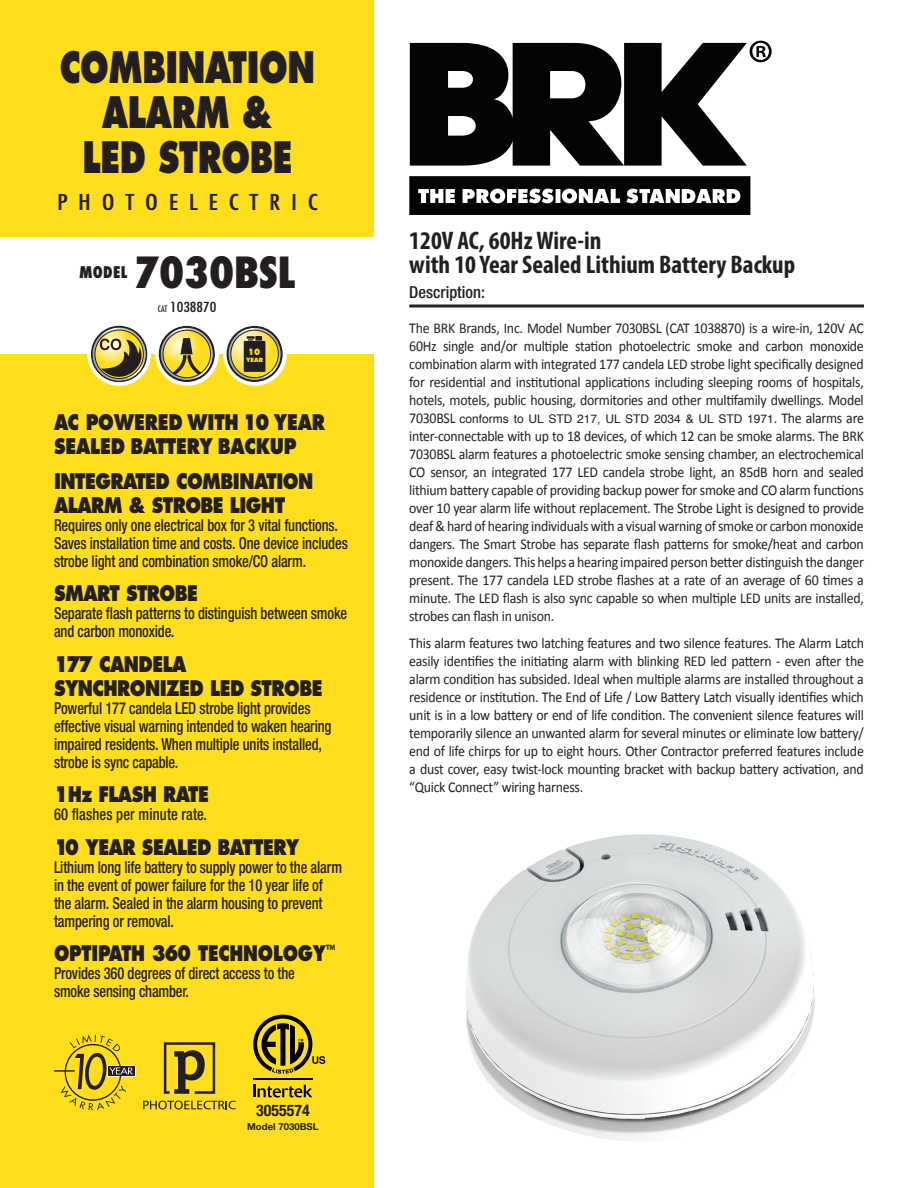
<style>
.page{position:relative;width:918px;height:1188px;background:#fff}
.page>*{position:absolute;margin:0;border:0;box-sizing:border-box;transform-origin:0 0}
.t1{font:800 42.15px/44.7px "Futura Std";letter-spacing:-.01em;color:#231f20;text-align:center;scale:.75 1}
.t2{font:800 condensed 41.85px "Futura";letter-spacing:-.005em;color:#231f20}
.t3{font:700 condensed 25.5px/24px "Myriad Pro";color:#231f20}
.t4{font:condensed 21.3px "Futura Std";letter-spacing:.4em;color:#231f20;scale:1.27 1}
.t5{font:800 21px/24px "Futura Std";letter-spacing:-.03em;color:#231f20;scale:.83 1}
.t6{font:800 21px/24px "Futura Std";letter-spacing:-.01em;color:#231f20;scale:.83 1}
.t7{font:800 21px "Futura Std";letter-spacing:-.01em;color:#231f20;scale:.81 1}
.t8{font:500 condensed 16.5px/18px "Helvetica Neue LT Std";letter-spacing:-.01em;color:#231f20;scale:.88 1}
.t9{font:500 condensed 16.5px "Helvetica Neue LT Std";letter-spacing:.01em;color:#231f20;scale:.88 1}
.t10{font:500 condensed 16.5px "Helvetica Neue LT Std";letter-spacing:-.01em;color:#231f20}
.t11{font:700 condensed 15.9px "Helvetica Neue LT Std";color:#231f20}
.t12{font:800 condensed 15.6px "Futura";letter-spacing:.02em;color:#231f20}
.t13{font:15px/18px "Calibri";letter-spacing:-.02em;color:#231f20;text-align:justify;scale:.93 1}
.t14{font:condensed 13.5px "Futura Std";letter-spacing:-.005em;color:#231f20;scale:1.2 1}
.t15{font:12px "Helvetica";color:#231f20}
.t16{font:700 9.6px "Helvetica Neue LT Std";color:#231f20}
.t17{font:800 8.4px "Futura Std";color:#ffdf1b;scale:.87 1}
.t18{font:800 5.7px "Futura Std";color:#ffdf1b}
.s1{font-size:8.7px}
.s2{font-family:"Calibri";font-size:15px}
</style>
<div class="page">
<div style="left:0;top:0;width:374px;height:1188px;background:#ffdf1b"></div>
<svg style="left:409px;top:176px;width:341px;height:39px"></svg>
<svg style="left:410px;top:41px;width:362px;height:125px"></svg>
<svg style="left:409px;top:304px;width:455px;height:4px;background:#595657"></svg>
<div style="left:0;top:237px;width:374px;height:117px;background:#fff"></div>
<svg style="left:155px;top:322px;width:64px;height:64px"></svg>
<svg style="left:160px;top:327px;width:54px;height:54px"></svg>
<div style="left:87px;top:322px;width:64px;height:64px;background:#fff;border-radius:50%"></div>
<svg style="left:91px;top:326px;width:59px;height:60px"></svg>
<svg style="left:223px;top:322px;width:64px;height:64px"></svg>
<svg style="left:227px;top:327px;width:55px;height:54px"></svg>
<img style="left:465px;top:834px;width:350px;height:307px">
<svg style="left:133px;top:1065px;width:3px;height:12px"></svg>
<hr style="left:54px;top:1070px;width:21px;height:2px;background:#231f20">
<div style="left:108px;top:1066px;width:27px;height:10px;background:#231f20"></div>
<svg style="left:61px;top:1035px;width:72px;height:75px"></svg>
<svg style="left:143px;top:1101px;width:93px;height:9px"></svg>
<svg style="left:164px;top:1042px;width:51px;height:52px"></svg>
<svg style="left:253px;top:1085px;width:59px;height:12px"></svg>
<hr style="left:253px;top:1078px;width:59px;height:2px;background:#000">
<svg style="left:253px;top:1015px;width:72px;height:59px"></svg>
<h1 class="t1" style="left:60px;top:45px;width:342px">COMBINATION<br>ALARM &amp;<br>LED STROBE</h1>
<h3 class="t4" style="left:57px;top:190px;width:207px">PHOTOELECTRIC</h3>
<p class="t12" style="left:79px;top:261px;width:50px">MODEL</p>
<h2 class="t2" style="left:134px;top:244px;width:162px">7030BSL</h2>
<p class="t14" style="left:158px;top:299px;width:50px"><span class="s1">CAT</span> 1038870</p>
<p class="t17" style="left:248px;top:347px;width:15px">10</p>
<p class="t18" style="left:246px;top:356px;width:18px">YEAR</p>
<h3 class="t6" style="left:54px;top:410px;width:328px">AC POWERED WITH 10 YEAR<br>SEALED BATTERY BACKUP</h3>
<h3 class="t5" style="left:54px;top:469px;width:314px">INTEGRATED COMBINATION<br>ALARM &amp; STROBE LIGHT</h3>
<p class="t8" style="left:54px;top:516px;width:335px">Requires only one electrical box for 3 vital functions.<br>Saves installation time and costs. One device includes strobe light and combination smoke/CO alarm.</p>
<h3 class="t5" style="left:54px;top:581px;width:175px">SMART STROBE</h3>
<p class="t8" style="left:54px;top:604px;width:335px">Separate flash patterns to distinguish between smoke and carbon monoxide.</p>
<h3 class="t5" style="left:54px;top:652px;width:325px">177 CANDELA<br>SYNCHRONIZED LED STROBE</h3>
<p class="t8" style="left:54px;top:699px;width:317px">Powerful 177 candela LED strobe light provides effective visual warning intended to waken hearing impaired residents. When multiple units installed, strobe is sync capable.</p>
<h3 class="t5" style="left:54px;top:782px;width:188px">1Hz FLASH RATE</h3>
<p class="t9" style="left:54px;top:804px;width:175px">60 flashes per minute rate.</p>
<h3 class="t5" style="left:54px;top:835px;width:297px">10 YEAR SEALED BATTERY</h3>
<p class="t8" style="left:54px;top:858px;width:329px">Lithium long life battery to supply power to the alarm in the event of power failure for the 10 year life of the alarm. Sealed in the alarm housing to prevent tampering or removal.</p>
<h3 class="t7" style="left:54px;top:940px;width:349px">OPTIPATH 360 TECHNOLOGY<sup>™</sup></h3>
<p class="t8" style="left:54px;top:964px;width:275px">Provides 360 degrees of direct access to the smoke sensing chamber.</p>
<p class="t11" style="left:256px;top:1100px;width:55px">3055574</p>
<p class="t16" style="left:247px;top:1121px;width:73px">Model 7030BSL</p>
<h3 class="t3" style="left:409px;top:228px;width:387px">120V AC, 60Hz Wire-in<br>with 10 Year Sealed Lithium Battery Backup</h3>
<p class="t10" style="left:409px;top:282px;width:77px">Description:</p>
<p class="t13" style="left:409px;top:319px;width:490px">The BRK Brands, Inc. Model Number 7030BSL (CAT 1038870) is a wire-in, 120V AC 60Hz single and/or multiple station photoelectric smoke and carbon monoxide combination alarm with integrated 177 candela LED strobe light specifically designed for residential and institutional applications including sleeping rooms of hospitals, hotels, motels, public housing, dormitories and other multifamily dwellings. Model</p>
<p class="t15" style="left:409px;top:410px;width:456px"><span class="s2">7030BSL</span> conforms to UL STD 217, UL STD 2034 &amp; UL STD 1971<span class="s2">. The alarms are</span></p>
<p class="t13" style="left:409px;top:427px;width:490px">inter-connectable with up to 18 devices, of which 12 can be smoke alarms. The BRK 7030BSL alarm features a photoelectric smoke sensing chamber, an electrochemical CO sensor, an integrated 177 LED candela strobe light, an 85dB horn and sealed lithium battery capable of providing backup power for smoke and CO alarm functions over 10 year alarm life without replacement. The Strobe Light is designed to provide deaf &amp; hard of hearing individuals with a visual warning of smoke or carbon monoxide dangers. The Smart Strobe has separate flash patterns for smoke/heat and carbon monoxide dangers. This helps a hearing impaired person better distinguish the danger present. The 177 candela LED strobe flashes at a rate of an average of 60 times a minute. The LED flash is also sync capable so when multiple LED units are installed, strobes can flash in unison.</p>
<p class="t13" style="left:409px;top:634px;width:490px">This alarm features two latching features and two silence features. The Alarm Latch easily identifies the initiating alarm with blinking RED led pattern - even after the alarm condition has subsided. Ideal when multiple alarms are installed throughout a residence or institution. The End of Life / Low Battery Latch visually identifies which unit is in a low battery or end of life condition. The convenient silence features will temporarily silence an unwanted alarm for several minutes or eliminate low battery/ end of life chirps for up to eight hours. Other Contractor preferred features include a dust cover, easy twist-lock mounting bracket with backup battery activation, and “Quick Connect” wiring harness.</p>
</div>
